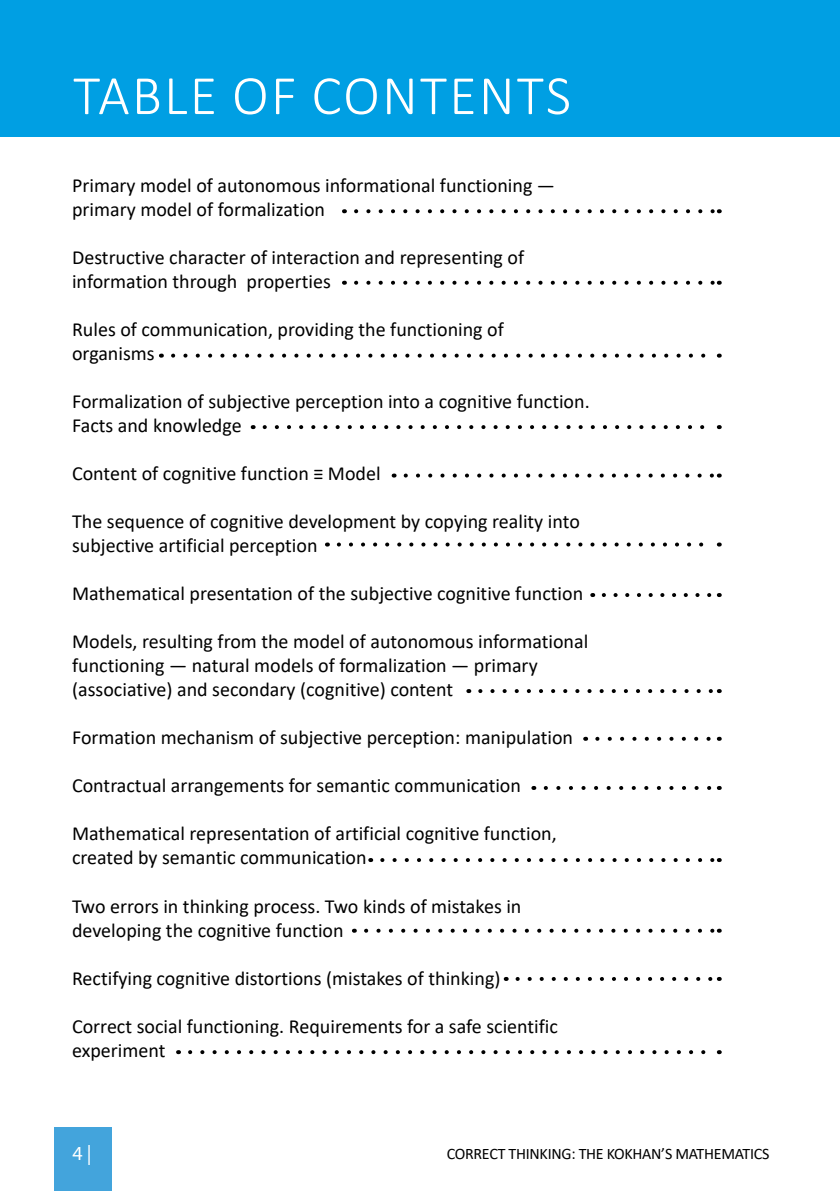
<style>
.page{position:relative;width:840px;height:1191px;background:#fff}
.page>*{position:absolute;margin:0;border:0;box-sizing:border-box;transform-origin:0 0}
.t1{font:300 56px "Calibri";letter-spacing:.04em;color:#fff}
.t2{font:20px/24px "Calibri";color:#000}
.t3{font:20px "Myriad Pro";color:#fff}
.t4{font:16px "Calibri";letter-spacing:-.015em;color:#000}
</style>
<div class="page">
<div style="left:54px;top:1127px;width:58px;height:64px;background:#43a4dc"></div>
<div style="left:0;top:0;width:839px;height:136px;background:#009fe3"></div>
<svg style="left:356px;top:209px;width:356px;height:4px"></svg>
<svg style="left:405px;top:473px;width:307px;height:4px"></svg>
<svg style="left:338px;top:542px;width:366px;height:4px"></svg>
<svg style="left:603px;top:593px;width:109px;height:4px"></svg>
<svg style="left:480px;top:689px;width:232px;height:4px"></svg>
<svg style="left:597px;top:737px;width:114px;height:4px"></svg>
<svg style="left:545px;top:786px;width:167px;height:4px"></svg>
<svg style="left:517px;top:977px;width:195px;height:4px"></svg>
<svg style="left:190px;top:1050px;width:516px;height:4px"></svg>
<svg style="left:356px;top:281px;width:356px;height:4px"></svg>
<svg style="left:173px;top:353px;width:533px;height:4px"></svg>
<svg style="left:264px;top:425px;width:441px;height:4px"></svg>
<svg style="left:382px;top:858px;width:330px;height:4px"></svg>
<svg style="left:366px;top:928px;width:346px;height:4px"></svg>
<p class="t1" style="left:73px;top:61px;width:499px">TABLE OF CONTENTS</p>
<p class="t2" style="left:72px;top:173px;width:484px">Primary model of autonomous informational functioning — primary model of formalization</p>
<p class="t2" style="left:72px;top:245px;width:453px">Destructive character of interaction and representing of information through properties</p>
<p class="t2" style="left:72px;top:317px;width:433px">Rules of communication, providing the functioning of organisms</p>
<p class="t2" style="left:72px;top:389px;width:519px">Formalization of subjective perception into a cognitive function.<br>Facts and knowledge</p>
<p class="t2" style="left:72px;top:461px;width:310px">Content of cognitive function ≡ Model</p>
<p class="t2" style="left:72px;top:509px;width:509px">The sequence of cognitive development by copying reality into subjective artificial perception</p>
<p class="t2" style="left:72px;top:581px;width:512px">Mathematical presentation of the subjective cognitive function</p>
<p class="t2" style="left:72px;top:629px;width:517px">Models, resulting from the model of autonomous informational functioning — natural models of formalization — primary (associative) and secondary (cognitive) content</p>
<p class="t2" style="left:72px;top:725px;width:502px">Formation mechanism of subjective perception: manipulation</p>
<p class="t2" style="left:72px;top:773px;width:450px">Contractual arrangements for semantic communication</p>
<p class="t2" style="left:72px;top:821px;width:486px">Mathematical representation of artificial cognitive function, created by semantic communication</p>
<p class="t2" style="left:72px;top:893px;width:450px">Two errors in thinking process. Two kinds of mistakes in developing the cognitive function</p>
<p class="t2" style="left:72px;top:965px;width:429px">Rectifying cognitive distortions (mistakes of thinking)</p>
<p class="t2" style="left:72px;top:1013px;width:487px">Correct social functioning. Requirements for a safe scientific experiment</p>
<p class="t3" style="left:72px;top:1140px;width:21px">4 |</p>
<p class="t4" style="left:446px;top:1143px;width:324px">CORRECT THINKING: THE KOKHAN’S MATHEMATICS</p>
</div>
